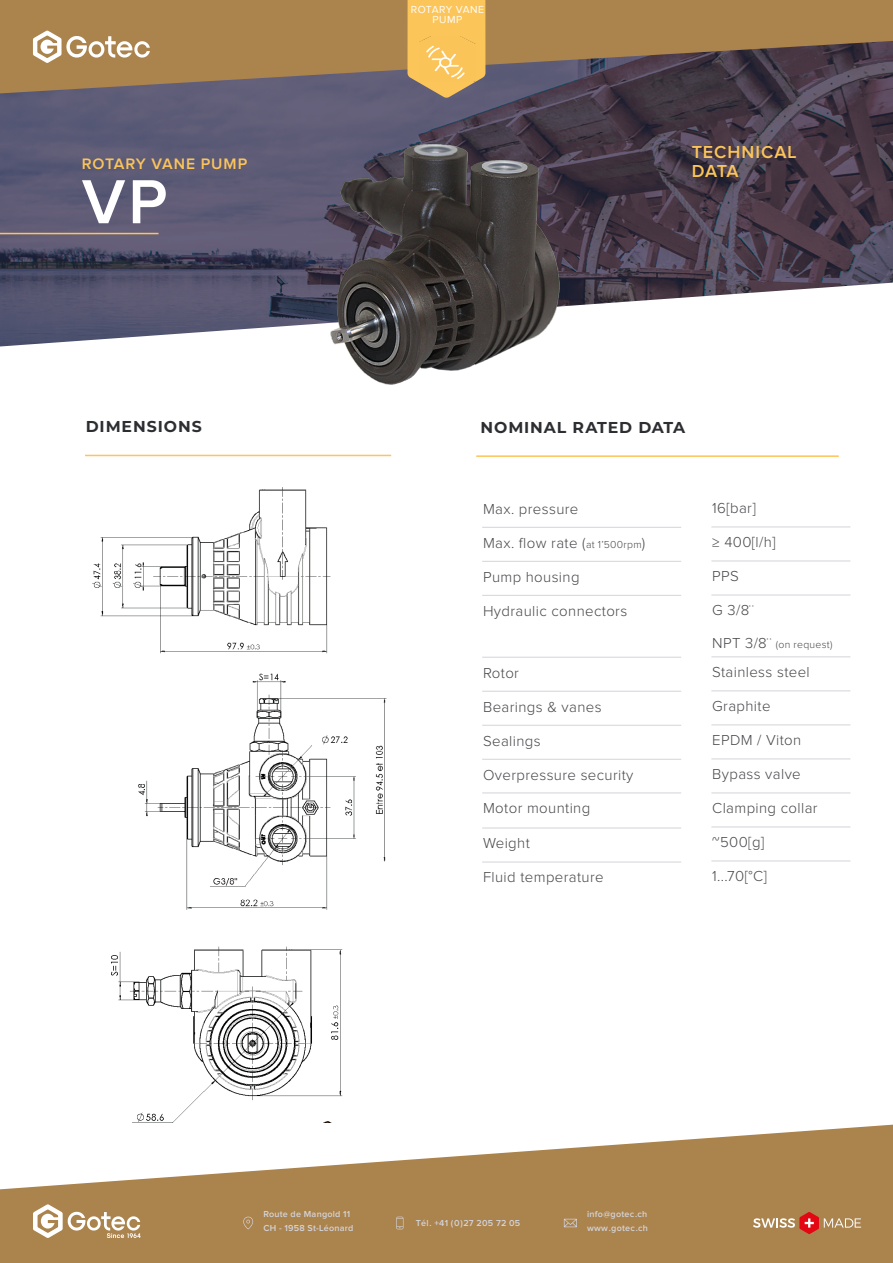
<style>
.page{position:relative;width:893px;height:1263px;background:#fff}
.page>*{position:absolute;margin:0;border:0;box-sizing:border-box;transform-origin:0 0}
.t1{font:600 64.5px "Proxima Nova";color:#fff}
.t2{font:600 18px/19.5px "Proxima Nova";letter-spacing:.055em;color:#fcc55a}
.t3{font:700 15.75px "Montserrat";letter-spacing:.055em;color:#2d2e32}
.t4{font:600 15.75px "Proxima Nova";letter-spacing:.05em;color:#fcc55a}
.t5{font:300 15px "Proxima Nova";letter-spacing:.025em;color:#47474a}
.t6{font:300 10.5px "Proxima Nova";letter-spacing:.025em;color:#47474a}
.t7{font:10.5px/10.5px "Proxima Nova";letter-spacing:.045em;color:#fff;text-align:center}
.t8{font:600 9px/13.5px "Proxima Nova";letter-spacing:.025em;color:#d4d4da}
.s1{font-size:10.5px}
.s2{font-size:15px}
</style>
<div class="page">
<img style="left:0;top:93px;width:893px;height:190px">
<svg style="left:0;top:283px;width:887px;height:174px"></svg>
<svg style="left:0;top:1125px;width:893px;height:138px;fill:#ab834d"></svg>
<svg style="left:0;top:0;width:893px;height:93px;background:#907150"></svg>
<img style="left:278px;top:118px;width:352px;height:280px">
<hr style="left:482px;top:725px;width:199px;height:1px;background:#d4d4da">
<hr style="left:482px;top:759px;width:199px;height:1px;background:#d4d4da">
<hr style="left:482px;top:793px;width:199px;height:1px;background:#d4d4da">
<hr style="left:482px;top:828px;width:199px;height:1px;background:#d4d4da">
<hr style="left:482px;top:862px;width:199px;height:1px;background:#d4d4da">
<hr style="left:482px;top:595px;width:199px;height:1px;background:#d4d4da">
<hr style="left:482px;top:657px;width:199px;height:1px;background:#d4d4da">
<hr style="left:482px;top:527px;width:199px;height:1px;background:#d4d4da">
<hr style="left:482px;top:561px;width:199px;height:1px;background:#d4d4da">
<hr style="left:482px;top:691px;width:199px;height:1px;background:#d4d4da">
<hr style="left:711px;top:725px;width:139px;height:1px;background:#d4d4da">
<hr style="left:711px;top:759px;width:139px;height:1px;background:#d4d4da">
<hr style="left:711px;top:793px;width:139px;height:1px;background:#d4d4da">
<hr style="left:711px;top:827px;width:139px;height:1px;background:#d4d4da">
<hr style="left:711px;top:861px;width:139px;height:1px;background:#d4d4da">
<hr style="left:711px;top:595px;width:139px;height:1px;background:#d4d4da">
<hr style="left:711px;top:657px;width:139px;height:1px;background:#d4d4da">
<hr style="left:711px;top:527px;width:139px;height:1px;background:#d4d4da">
<hr style="left:711px;top:561px;width:139px;height:1px;background:#d4d4da">
<hr style="left:711px;top:691px;width:139px;height:1px;background:#d4d4da">
<hr style="left:0;top:233px;width:159px;height:1px;background:#fcc55a">
<hr style="left:476px;top:455px;width:363px;height:2px;background:#fcc55a">
<hr style="left:85px;top:455px;width:306px;height:1px;background:#fcc55a">
<svg style="left:33px;top:31px;width:117px;height:32px"></svg>
<svg style="left:407px;top:0;width:78px;height:98px;background:#e1b35e"></svg>
<svg style="left:753px;top:1212px;width:108px;height:22px;background:#bd845e"></svg>
<svg style="left:243px;top:1216px;width:10px;height:13px"></svg>
<svg style="left:396px;top:1216px;width:7px;height:13px"></svg>
<svg style="left:564px;top:1219px;width:13px;height:8px"></svg>
<svg style="left:33px;top:1204px;width:108px;height:34px"></svg>
<img style="left:92px;top:487px;width:295px;height:423px">
<img style="left:111px;top:946px;width:232px;height:176px">
<img style="left:419px;top:36px;width:56px;height:46px">
<p class="t4" style="left:82px;top:157px;width:167px">ROTARY VANE PUMP</p>
<h1 class="t1" style="left:82px;top:172px;width:87px">VP</h1>
<p class="t7" style="left:411px;top:3px;width:75px">ROTARY VANE<br>PUMP</p>
<p class="t2" style="left:692px;top:143px;width:106px">TECHNICAL<br>DATA</p>
<p class="t3" style="left:86px;top:415px;width:118px">DIMENSIONS</p>
<p class="t3" style="left:480px;top:416px;width:206px">NOMINAL RATED DATA</p>
<p class="t5" style="left:483px;top:502px;width:97px">Max. pressure</p>
<p class="t5" style="left:483px;top:536px;width:164px">Max. flow rate (<span class="s1">at 1’500rpm</span>)</p>
<p class="t5" style="left:483px;top:570px;width:98px">Pump housing</p>
<p class="t5" style="left:483px;top:604px;width:146px">Hydraulic connectors</p>
<p class="t5" style="left:483px;top:666px;width:37px">Rotor</p>
<p class="t5" style="left:483px;top:700px;width:120px">Bearings &amp; vanes</p>
<p class="t5" style="left:483px;top:734px;width:59px">Sealings</p>
<p class="t5" style="left:483px;top:768px;width:152px">Overpressure security</p>
<p class="t5" style="left:483px;top:801px;width:109px">Motor mounting</p>
<p class="t5" style="left:483px;top:836px;width:48px">Weight</p>
<p class="t5" style="left:483px;top:870px;width:122px">Fluid temperature</p>
<p class="t5" style="left:712px;top:501px;width:45px">16[bar]</p>
<p class="t5" style="left:712px;top:535px;width:65px">≥ 400[l/h]</p>
<p class="t5" style="left:712px;top:569px;width:28px">PPS</p>
<p class="t5" style="left:712px;top:603px;width:43px">G 3/8¨</p>
<p class="t6" style="left:712px;top:640px;width:122px"><span class="s2">NPT 3/8¨</span> (on request)</p>
<p class="t5" style="left:712px;top:665px;width:99px">Stainless steel</p>
<p class="t5" style="left:712px;top:699px;width:60px">Graphite</p>
<p class="t5" style="left:712px;top:733px;width:91px">EPDM / Viton</p>
<p class="t5" style="left:712px;top:767px;width:90px">Bypass valve</p>
<p class="t5" style="left:712px;top:801px;width:107px">Clamping collar</p>
<p class="t5" style="left:712px;top:835px;width:54px">~500[g]</p>
<p class="t5" style="left:712px;top:869px;width:56px">1...70[°C]</p>
<p class="t8" style="left:263px;top:1208px;width:91px">Route de Mangold 11<br>CH - 1958 St-Léonard</p>
<p class="t8" style="left:416px;top:1217px;width:106px">Tél. +41 (0)27 205 72 05</p>
<p class="t8" style="left:587px;top:1208px;width:62px">info@gotec.ch www.gotec.ch</p>
</div>
